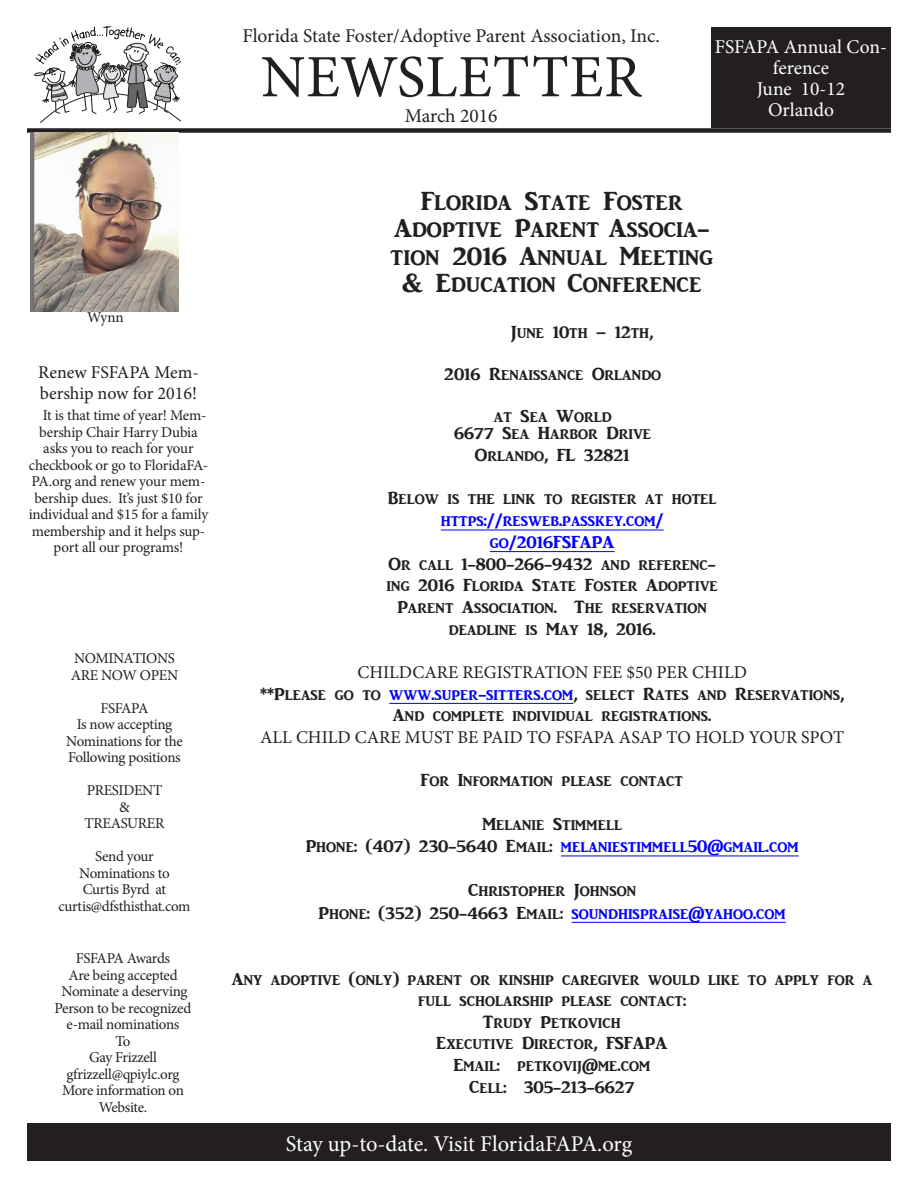
<style>
.page{position:relative;width:918px;height:1188px;background:#fff}
.page>*{position:absolute;margin:0;border:0;box-sizing:border-box;transform-origin:0 0}
.t1{font:60px "Minion Pro";letter-spacing:.01em;color:#231f20}
.t2{font:27px/27.3px "ARJULIAN";color:#231f20;text-align:center}
.t3{font:22.5px "Minion Pro";letter-spacing:-.005em;color:#fff}
.t4{font:19.5px "Minion Pro";letter-spacing:-.005em;color:#231f20}
.t5{font:19.5px/21px "Minion Pro";color:#fff;text-align:center}
.t6{font:18px/21.6px "ARJULIAN";color:#231f20;text-align:center}
.SM_hed{font:18px/21.6px "Minion Pro";color:#231f20}
.t7{font:18px/21.6px "ARJULIAN";color:#00f;text-align:center}
.Body{font:15px "Minion Pro";letter-spacing:-.02em;color:#231f20}
.SM_hed-2{font:15px "Minion Pro";color:#231f20}
.s1{color:#00f}
.s2{color:#231f20}
</style>
<div class="page">
<svg style="left:34px;top:26px;width:147px;height:97px"></svg>
<div style="left:27px;top:128px;width:864px;height:5px;background:#231f20"></div>
<div style="left:711px;top:27px;width:180px;height:100px;background:#231f20"></div>
<div style="left:27px;top:1124px;width:864px;height:37px;background:#231f20"></div>
<hr style="left:441px;top:530px;width:223px;height:1px;background:#00f">
<hr style="left:490px;top:551px;width:125px;height:1px;background:#00f">
<hr style="left:389px;top:703px;width:184px;height:1px;background:#00f">
<hr style="left:561px;top:856px;width:238px;height:1px;background:#00f">
<hr style="left:572px;top:922px;width:214px;height:1px;background:#00f">
<img style="left:30px;top:133px;width:149px;height:178px">
<p class="t4" style="left:242px;top:23px;width:419px">Florida State Foster/Adoptive Parent Association, Inc.</p>
<p class="t1" style="left:261px;top:37px;width:382px">NEWSLETTER</p>
<p class="t4" style="left:405px;top:102px;width:94px">March 2016</p>
<p class="t5" style="left:715px;top:36px;width:174px">FSFAPA Annual Con&shy;ference</p>
<p class="t5" style="left:757px;top:78px;width:90px">June 10-12</p>
<p class="t5" style="left:768px;top:99px;width:67px">Orlando</p>
<p class="SM_hed-2" style="left:87px;top:307px;width:38px">Wynn</p>
<p class="SM_hed" style="left:38px;top:361px;width:162px">Renew FSFAPA Mem&shy;bership now for 2016!</p>
<p class="Body" style="left:43px;top:405px;width:165px">It is that time of year! Mem-</p>
<p class="Body" style="left:39px;top:422px;width:160px">bership Chair Harry Dubia</p>
<p class="Body" style="left:43px;top:438px;width:152px">asks you to reach for your</p>
<p class="Body" style="left:29px;top:455px;width:181px">checkbook or go to FloridaFA-</p>
<p class="Body" style="left:32px;top:471px;width:175px">PA.org and renew your mem-</p>
<p class="Body" style="left:34px;top:488px;width:170px">bership dues. It’s just $10 for</p>
<p class="Body" style="left:29px;top:504px;width:181px">individual and $15 for a family</p>
<p class="Body" style="left:32px;top:521px;width:175px">membership and it helps sup-</p>
<p class="Body" style="left:54px;top:537px;width:131px">port all our programs!</p>
<p class="Body" style="left:74px;top:648px;width:102px">NOMINATIONS</p>
<p class="Body" style="left:71px;top:665px;width:109px">ARE NOW OPEN</p>
<p class="Body" style="left:100px;top:698px;width:50px">FSFAPA</p>
<p class="Body" style="left:77px;top:714px;width:97px">Is now accepting</p>
<p class="Body" style="left:66px;top:731px;width:118px">Nominations for the</p>
<p class="Body" style="left:68px;top:747px;width:114px">Following positions</p>
<p class="Body" style="left:87px;top:780px;width:77px">PRESIDENT</p>
<p class="Body" style="left:119px;top:797px;width:12px">&amp;</p>
<p class="Body" style="left:84px;top:813px;width:82px">TREASURER</p>
<p class="Body" style="left:95px;top:846px;width:60px">Send your</p>
<p class="Body" style="left:79px;top:863px;width:92px">Nominations to</p>
<p class="Body" style="left:83px;top:879px;width:85px">Curtis Byrd at</p>
<p class="Body" style="left:58px;top:896px;width:134px">curtis@dfsthisthat.com</p>
<p class="Body" style="left:76px;top:949px;width:96px">FSFAPA Awards</p>
<p class="Body" style="left:68px;top:965px;width:111px">Are being accepted</p>
<p class="Body" style="left:62px;top:982px;width:127px">Nominate a deserving</p>
<p class="Body" style="left:55px;top:998px;width:138px">Person to be recognized</p>
<p class="Body" style="left:67px;top:1015px;width:114px">e-mail nominations</p>
<p class="Body" style="left:115px;top:1031px;width:17px">To</p>
<p class="Body" style="left:89px;top:1048px;width:69px">Gay Frizzell</p>
<p class="Body" style="left:66px;top:1064px;width:115px">gfrizzell@qpiylc.org</p>
<p class="Body" style="left:62px;top:1081px;width:123px">More information on</p>
<p class="Body" style="left:99px;top:1097px;width:50px">Website.</p>
<p class="t2" style="left:391px;top:188px;width:324px">Florida State Foster<br>Adoptive Parent Associa&shy;tion 2016 Annual Meeting &amp; Education Conference</p>
<p class="t6" style="left:511px;top:322px;width:144px">June 10th – 12th,</p>
<p class="t6" style="left:444px;top:364px;width:218px">2016 Renaissance Orlando</p>
<p class="t6" style="left:494px;top:406px;width:119px">at Sea World</p>
<p class="t6" style="left:454px;top:422px;width:199px">6677 Sea Harbor Drive</p>
<p class="t6" style="left:475px;top:444px;width:156px">Orlando, FL 32821</p>
<p class="t6" style="left:388px;top:488px;width:330px">Below is the link to register at hotel</p>
<p class="t7" style="left:441px;top:510px;width:224px">https://resweb.passkey.com/ go/2016FSFAPA</p>
<p class="t6" style="left:387px;top:553px;width:333px">Or call 1-800-266-9432 and referenc&shy;ing 2016 Florida State Foster Adoptive Parent Association. The reservation deadline is May 18, 2016.</p>
<p class="SM_hed" style="left:357px;top:662px;width:391px">CHILDCARE REGISTRATION FEE $50 PER CHILD</p>
<p class="t6" style="left:260px;top:683px;width:586px">**Please go to <span class="s1">www.super-sitters.com</span>, select Rates and Reservations,</p>
<p class="t6" style="left:393px;top:705px;width:320px">And complete individual registrations.</p>
<p class="SM_hed" style="left:260px;top:727px;width:586px">ALL CHILD CARE MUST BE PAID TO FSFAPA ASAP TO HOLD YOUR SPOT</p>
<p class="t6" style="left:421px;top:770px;width:264px">For Information please contact</p>
<p class="t6" style="left:482px;top:814px;width:141px">Melanie Stimmell</p>
<p class="t7" style="left:306px;top:836px;width:494px"><span class="s2">Phone: (407) 230-5640 Email:</span> melaniestimmell50@gmail.com</p>
<p class="t6" style="left:468px;top:880px;width:170px">Christopher Johnson</p>
<p class="t6" style="left:319px;top:902px;width:469px">Phone: (352) 250-4663 Email: <span class="s1">soundhispraise@yahoo.com</span></p>
<p class="t6" style="left:232px;top:968px;width:642px">Any adoptive (only) parent or kinship caregiver would like to apply for a full scholarship please contact:</p>
<p class="t6" style="left:483px;top:1011px;width:139px">Trudy Petkovich</p>
<p class="t6" style="left:436px;top:1033px;width:233px">Executive Director, FSFAPA</p>
<p class="t6" style="left:453px;top:1054px;width:198px">Email: petkovij@me.com</p>
<p class="t6" style="left:469px;top:1076px;width:167px">Cell: 305-213-6627</p>
<p class="t3" style="left:286px;top:1128px;width:348px">Stay up-to-date. Visit FloridaFAPA.org</p>
</div>
